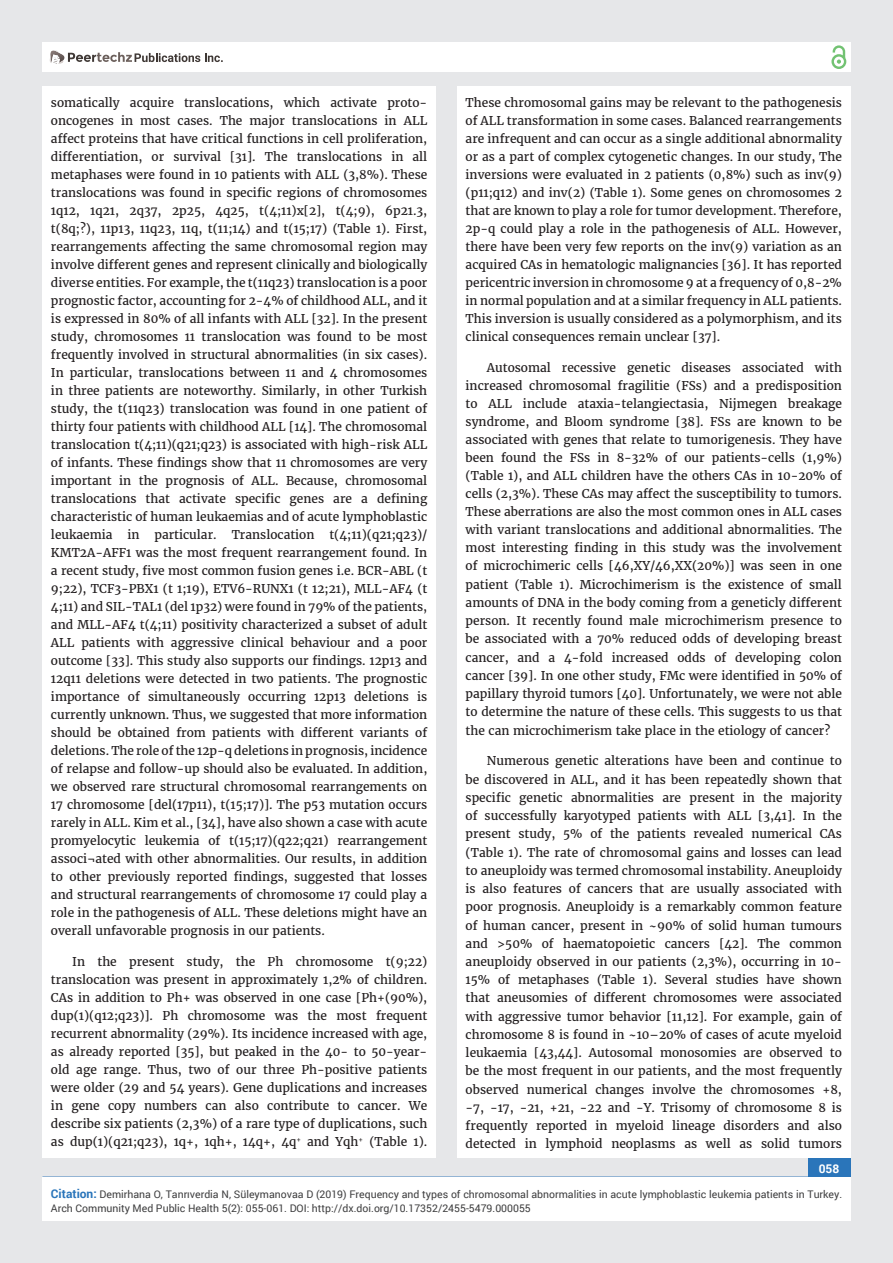
<style>
.page{position:relative;width:893px;height:1263px;background:#e6e7e9}
.page>*{position:absolute;margin:0;border:0;box-sizing:border-box;transform-origin:0 0}
.t1{font:12px/18px "Merriweather";color:#231f20;text-align:justify}
.t2{font:700 12px "Roboto";color:#fff}
.t3{font:10.5px/13.5px "Roboto";color:#3e3e3f}
.s1{font-weight:700;font-size:12px;color:#2a75ba}
</style>
<div class="page">
<div style="left:42px;top:43px;width:808px;height:29px;background:#fff"></div>
<div style="left:831px;top:54px;width:15px;height:15px;border:2px solid #72c272;border-radius:50%"></div>
<svg style="left:831px;top:45px;width:15px;height:19px"></svg>
<div style="left:808px;top:1157px;width:42px;height:43px;background:#2a75ba"></div>
<svg style="left:49px;top:50px;width:174px;height:14px"></svg>
<div style="left:42px;top:1177px;width:809px;height:43px;background:#fff"></div>
<div style="left:42px;top:87px;width:394px;height:1071px;background:#fff"></div>
<div style="left:457px;top:87px;width:393px;height:1071px;background:#fff"></div>
<p class="t1" style="left:51px;top:94px;width:378px">somatically acquire translocations, which activate proto&shy;oncogenes in most cases. The major translocations in ALL affect proteins that have critical functions in cell proliferation, differentiation, or survival [31]. The translocations in all metaphases were found in 10 patients with ALL (3,8%). These translocations was found in specific regions of chromosomes 1q12, 1q21, 2q37, 2p25, 4q25, t(4;11)x[2], t(4;9), 6p21.3, t(8q;?), 11p13, 11q23, 11q, t(11;14) and t(15;17) (Table 1). First, rearrangements affecting the same chromosomal region may involve different genes and represent clinically and biologically diverse entities. For example, the t(11q23) translocation is a poor prognostic factor, accounting for 2-4% of childhood ALL, and it is expressed in 80% of all infants with ALL [32]. In the present study, chromosomes 11 translocation was found to be most frequently involved in structural abnormalities (in six cases).<br>In particular, translocations between 11 and 4 chromosomes in three patients are noteworthy. Similarly, in other Turkish study, the t(11q23) translocation was found in one patient of thirty four patients with childhood ALL [14]. The chromosomal translocation t(4;11)(q21;q23) is associated with high-risk ALL of infants. These findings show that 11 chromosomes are very important in the prognosis of ALL. Because, chromosomal translocations that activate specific genes are a defining characteristic of human leukaemias and of acute lymphoblastic leukaemia in particular. Translocation t(4;11)(q21;q23)/ KMT2A-AFF1 was the most frequent rearrangement found. In a recent study, five most common fusion genes i.e. BCR-ABL (t 9;22), TCF3-PBX1 (t 1;19), ETV6-RUNX1 (t 12;21), MLL-AF4 (t 4;11) and SIL-TAL1 (del 1p32) were found in 79% of the patients, and MLL-AF4 t(4;11) positivity characterized a subset of adult ALL patients with aggressive clinical behaviour and a poor outcome [33]. This study also supports our findings. 12p13 and 12q11 deletions were detected in two patients. The prognostic importance of simultaneously occurring 12p13 deletions is currently unknown. Thus, we suggested that more information should be obtained from patients with different variants of deletions. The role of the 12p-q deletions in prognosis, incidence of relapse and follow-up should also be evaluated. In addition, we observed rare structural chromosomal rearrangements on 17 chromosome [del(17p11), t(15;17)]. The p53 mutation occurs rarely in ALL. Kim et al., [34], have also shown a case with acute promyelocytic leukemia of t(15;17)(q22;q21) rearrangement associ¬ated with other abnormalities. Our results, in addition to other previously reported findings, suggested that losses and structural rearrangements of chromosome 17 could play a role in the pathogenesis of ALL. These deletions might have an overall unfavorable prognosis in our patients.</p>
<p class="t1" style="left:51px;top:953px;width:378px;text-indent:21px">In the present study, the Ph chromosome t(9;22) translocation was present in approximately 1,2% of children.<br>CAs in addition to Ph+ was observed in one case [Ph+(90%), dup(1)(q12;q23)]. Ph chromosome was the most frequent recurrent abnormality (29%). Its incidence increased with age, as already reported [35], but peaked in the 40- to 50-year&shy;old age range. Thus, two of our three Ph-positive patients were older (29 and 54 years). Gene duplications and increases in gene copy numbers can also contribute to cancer. We describe six patients (2,3%) of a rare type of duplications, such as dup(1)(q21;q23), 1q+, 1qh+, 14q+, 4q<sup>+</sup> and Yqh<sup>+</sup> (Table 1).</p>
<p class="t1" style="left:466px;top:94px;width:378px">These chromosomal gains may be relevant to the pathogenesis of ALL transformation in some cases. Balanced rearrangements are infrequent and can occur as a single additional abnormality or as a part of complex cytogenetic changes. In our study, The inversions were evaluated in 2 patients (0,8%) such as inv(9) (p11;q12) and inv(2) (Table 1). Some genes on chromosomes 2 that are known to play a role for tumor development. Therefore, 2p-q could play a role in the pathogenesis of ALL. However, there have been very few reports on the inv(9) variation as an acquired CAs in hematologic malignancies [36]. It has reported pericentric inversion in chromosome 9 at a frequency of 0,8-2% in normal population and at a similar frequency in ALL patients.<br>This inversion is usually considered as a polymorphism, and its clinical consequences remain unclear [37].</p>
<p class="t1" style="left:466px;top:358px;width:378px;text-indent:21px">Autosomal recessive genetic diseases associated with increased chromosomal fragilitie (FSs) and a predisposition to ALL include ataxia-telangiectasia, Nijmegen breakage syndrome, and Bloom syndrome [38]. FSs are known to be associated with genes that relate to tumorigenesis. They have been found the FSs in 8-32% of our patients-cells (1,9%) (Table 1), and ALL children have the others CAs in 10-20% of cells (2,3%). These CAs may affect the susceptibility to tumors.<br>These aberrations are also the most common ones in ALL cases with variant translocations and additional abnormalities. The most interesting finding in this study was the involvement of microchimeric cells [46,XY/46,XX(20%)] was seen in one patient (Table 1). Microchimerism is the existence of small amounts of DNA in the body coming from a geneticly different person. It recently found male microchimerism presence to be associated with a 70% reduced odds of developing breast cancer, and a 4-fold increased odds of developing colon cancer [39]. In one other study, FMc were identified in 50% of papillary thyroid tumors [40]. Unfortunately, we were not able to determine the nature of these cells. This suggests to us that the can microchimerism take place in the etiology of cancer?</p>
<p class="t1" style="left:466px;top:752px;width:378px;text-indent:21px">Numerous genetic alterations have been and continue to be discovered in ALL, and it has been repeatedly shown that specific genetic abnormalities are present in the majority of successfully karyotyped patients with ALL [3,41]. In the present study, 5% of the patients revealed numerical CAs (Table 1). The rate of chromosomal gains and losses can lead to aneuploidy was termed chromosomal instability. Aneuploidy is also features of cancers that are usually associated with poor prognosis. Aneuploidy is a remarkably common feature of human cancer, present in ~90% of solid human tumours and &gt;50% of haematopoietic cancers [42]. The common aneuploidy observed in our patients (2,3%), occurring in 10- 15% of metaphases (Table 1). Several studies have shown that aneusomies of different chromosomes were associated with aggressive tumor behavior [11,12]. For example, gain of chromosome 8 is found in ~10–20% of cases of acute myeloid leukaemia [43,44]. Autosomal monosomies are observed to be the most frequent in our patients, and the most frequently observed numerical changes involve the chromosomes +8, -7, -17, -21, +21, -22 and -Y. Trisomy of chromosome 8 is frequently reported in myeloid lineage disorders and also detected in lymphoid neoplasms as well as solid tumors</p>
<p class="t2" style="left:819px;top:1161px;width:22px">058</p>
<p class="t3" style="left:51px;top:1188px;width:793px"><span class="s1">Citation:</span> Demirhana O, Tanrıverdia N, Süleymanovaa D (2019) Frequency and types of chromosomal abnormalities in acute lymphoblastic leukemia patients in Turkey.<br>Arch Community Med Public Health 5(2): 055-061. DOI: http://dx.doi.org/10.17352/2455-5479.000055</p>
</div>
